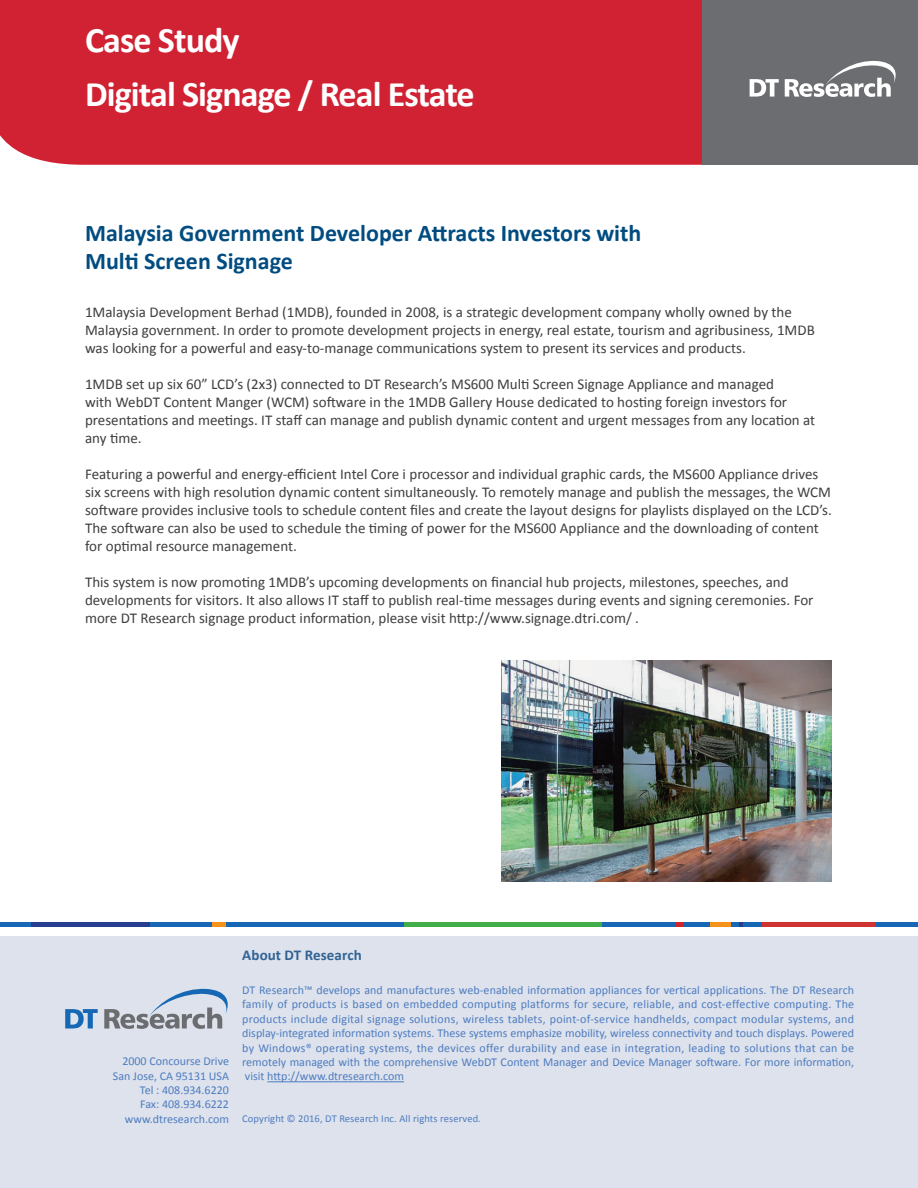
<style>
.page{position:relative;width:918px;height:1188px;background:#fff}
.page>*{position:absolute;margin:0;border:0;box-sizing:border-box;transform-origin:0 0}
.t1{font:700 36px/54px "Calibri";letter-spacing:-.025em;color:#fff}
.t2{font:700 24px/28.8px "Calibri";color:#004c80}
.t3{font:15px/18px "Calibri";color:#3e3e3f}
.t4{font:700 15px "Calibri";letter-spacing:.005em;color:#326394}
.t5{font:12px/14.4px "Calibri";color:#4e7cbf;text-align:justify}
.t6{font:10.5px "Calibri";letter-spacing:.01em;color:#4e7cbf}
</style>
<div class="page">
<div style="left:0;top:0;width:703px;height:165px;background:#d12233"></div>
<div style="left:703px;top:0;width:215px;height:165px;background:#6c6d70"></div>
<svg style="left:750px;top:79px;width:29px;height:18px"></svg>
<svg style="left:785px;top:60px;width:111px;height:37px"></svg>
<div style="left:0;top:937px;width:918px;height:251px;background:#dde2ed"></div>
<div style="left:0;top:922px;width:918px;height:5px;background:#1768b4"></div>
<div style="left:31px;top:922px;width:118px;height:5px;background:#253f8e"></div>
<div style="left:212px;top:922px;width:14px;height:5px;background:#f7931d"></div>
<svg style="left:676px;top:922px;width:6px;height:5px"></svg>
<svg style="left:740px;top:922px;width:3px;height:5px"></svg>
<div style="left:710px;top:922px;width:21px;height:5px;background:#f7931d"></div>
<div style="left:404px;top:922px;width:198px;height:5px;background:#40ae49"></div>
<div style="left:762px;top:922px;width:114px;height:5px;background:#cf3432"></div>
<hr style="left:267px;top:1081px;width:137px;height:1px;background:#4e7cbf">
<svg style="left:65px;top:1009px;width:33px;height:20px"></svg>
<svg style="left:104px;top:988px;width:124px;height:41px"></svg>
<img style="left:502px;top:660px;width:330px;height:222px">
<h1 class="t1" style="left:85px;top:12px;width:391px">Case Study<br>Digital Signage / Real Estate</h1>
<h2 class="t2" style="left:85px;top:217px;width:558px">Malaysia Government Developer Attracts Investors with<br>Multi Screen Signage</h2>
<p class="t3" style="left:85px;top:302px;width:731px">1Malaysia Development Berhad (1MDB), founded in 2008, is a strategic development company wholly owned by the<br>Malaysia government. In order to promote development projects in energy, real estate, tourism and agribusiness, 1MDB was looking for a powerful and easy-to-manage communications system to present its services and products.</p>
<p class="t3" style="left:85px;top:374px;width:732px">1MDB set up six 60” LCD’s (2x3) connected to DT Research’s MS600 Multi Screen Signage Appliance and managed<br>with WebDT Content Manger (WCM) software in the 1MDB Gallery House dedicated to hosting foreign investors for presentations and meetings. IT staff can manage and publish dynamic content and urgent messages from any location at any time.</p>
<p class="t3" style="left:85px;top:464px;width:748px">Featuring a powerful and energy-efficient Intel Core i processor and individual graphic cards, the MS600 Appliance drives six screens with high resolution dynamic content simultaneously. To remotely manage and publish the messages, the WCM software provides inclusive tools to schedule content files and create the layout designs for playlists displayed on the LCD’s.<br>The software can also be used to schedule the timing of power for the MS600 Appliance and the downloading of content for optimal resource management.</p>
<p class="t3" style="left:85px;top:572px;width:730px">This system is now promoting 1MDB’s upcoming developments on financial hub projects, milestones, speeches, and developments for visitors. It also allows IT staff to publish real-time messages during events and signing ceremonies. For more DT Research signage product information, please visit http://www.signage.dtri.com/ .</p>
<p class="t5" style="left:113px;top:1053px;width:118px;text-align:right">2000 Concourse Drive<br>San Jose, CA 95131 USA<br>Tel : 408.934.6220<br>Fax: 408.934.6222 www.dtresearch.com</p>
<p class="t4" style="left:242px;top:946px;width:121px">About DT Research</p>
<p class="t5" style="left:242px;top:982px;width:614px">DT Research™ develops and manufactures web-enabled information appliances for vertical applications. The DT Research family of products is based on embedded computing platforms for secure, reliable, and cost-effective computing. The products include digital signage solutions, wireless tablets, point-of-service handhelds, compact modular systems, and display-integrated information systems. These systems emphasize mobility, wireless connectivity and touch displays. Powered by Windows® operating systems, the devices offer durability and ease in integration, leading to solutions that can be remotely managed with the comprehensive WebDT Content Manager and Device Manager software. For more information, visit http://www.dtresearch.com</p>
<p class="t6" style="left:242px;top:1112px;width:240px">Copyright © 2016, DT Research Inc. All rights reserved.</p>
</div>
